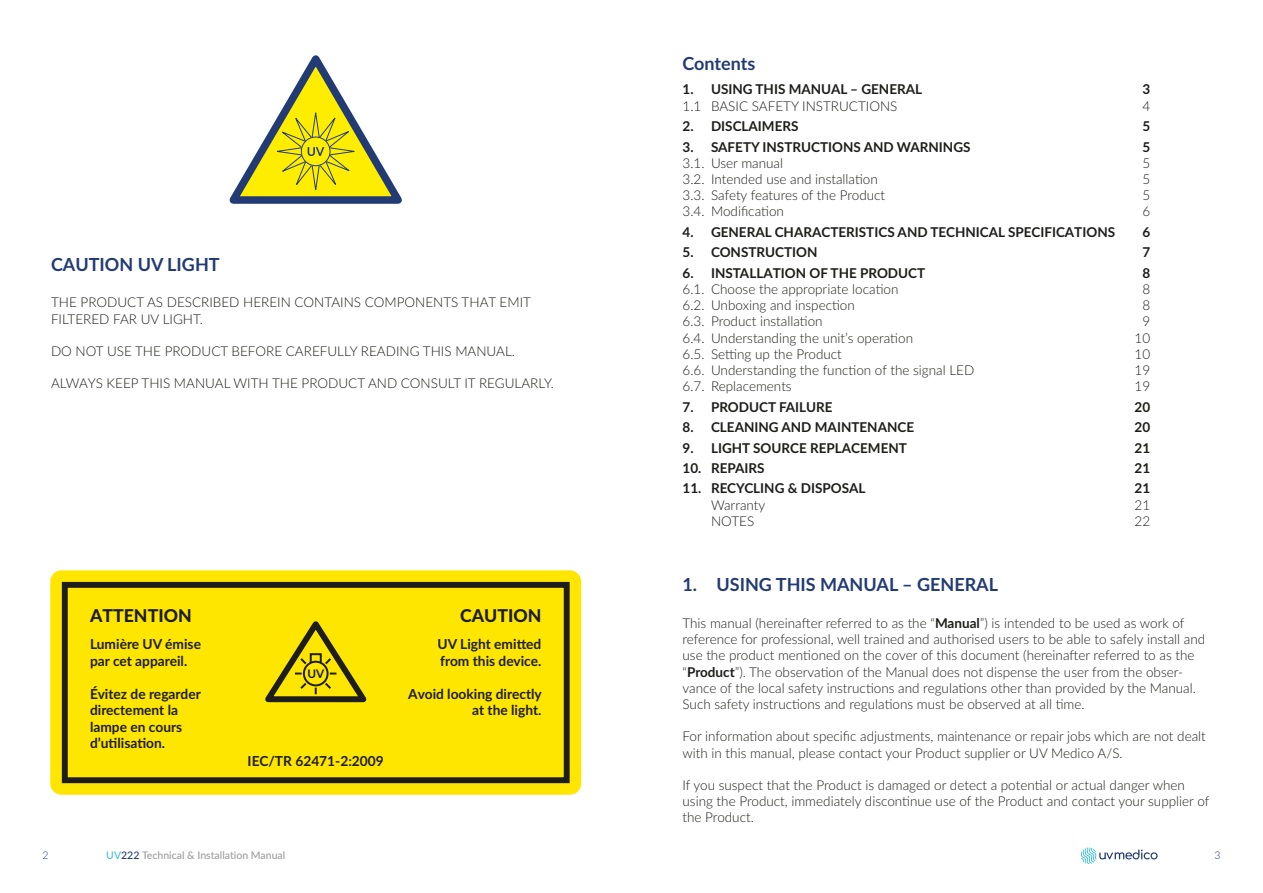
<style>
.page{position:relative;width:1263px;height:893px;background:#fff}
.page>*{position:absolute;margin:0;border:0;box-sizing:border-box;transform-origin:0 0}
.Heading_Level_1{font:700 18px "Lato";color:#223b74}
.t1{font:800 17.7px "Lato";color:#1d1d1b}
.t2{font:700 13.8px/16.5px "Lato";color:#1d1d1b}
.Body{font:300 13.5px/16.2px "Lato";color:#1d1d1b}
.t3{font:700 13.5px "Lato";color:#1d1d1b}
.t4{font:700 11.85px "Lato";color:#1d1d1b}
.t5{font:500 10.5px "Lato";color:#9d9d9d}
.t6{font:300 10.5px "Lato";color:#223b74}
.s1{font-weight:700}
.s2{color:#42bedb}
.s3{color:#223b74}
</style>
<div class="page">
<svg style="left:1081px;top:847px;width:76px;height:17px"></svg>
<svg style="left:230px;top:55px;width:172px;height:149px"></svg>
<div style="left:53px;top:573px;width:525px;height:219px;background:#ffe600"></div>
<svg style="left:59px;top:579px;width:514px;height:207px;background:#ebd402"></svg>
<svg style="left:257px;top:616px;width:117px;height:89px;background:#d5c104"></svg>
<div style="left:50px;top:570px;width:531px;height:225px;border:2px solid #ffe600;border-radius:11px"></div>
<p class="Heading_Level_1" style="left:51px;top:251px;width:170px">CAUTION UV LIGHT</p>
<p class="Body" style="left:51px;top:294px;width:481px">THE PRODUCT AS DESCRIBED HEREIN CONTAINS COMPONENTS THAT EMIT<br>FILTERED FAR UV LIGHT.</p>
<p class="Body" style="left:51px;top:342px;width:465px">DO NOT USE THE PRODUCT BEFORE CAREFULLY READING THIS MANUAL.</p>
<p class="Body" style="left:51px;top:375px;width:504px">ALWAYS KEEP THIS MANUAL WITH THE PRODUCT AND CONSULT IT REGULARLY.</p>
<p class="t1" style="left:90px;top:602px;width:103px">ATTENTION</p>
<p class="t2" style="left:90px;top:635px;width:112px">Lumière UV émise par cet appareil.</p>
<p class="t2" style="left:90px;top:685px;width:112px">Évitez de regarder directement la lampe en cours d’utilisation.</p>
<p class="t4" style="left:307px;top:665px;width:18px">UV</p>
<p class="t2" style="left:248px;top:752px;width:138px">IEC/TR 62471-2:2009</p>
<p class="t1" style="left:460px;top:602px;width:83px">CAUTION</p>
<p class="t2" style="left:438px;top:635px;width:105px">UV Light emitted from this device.</p>
<p class="t2" style="left:408px;top:685px;width:135px;text-align:right">Avoid looking directly at the light.</p>
<p class="Heading_Level_1" style="left:682px;top:50px;width:74px">Contents</p>
<p class="t3" style="left:682px;top:80px;width:241px">1. USING THIS MANUAL – GENERAL</p>
<p class="t3" style="left:1142px;top:80px;width:9px">3</p>
<p class="Body" style="left:682px;top:97px;width:216px">1.1 BASIC SAFETY INSTRUCTIONS</p>
<p class="Body" style="left:1142px;top:97px;width:9px">4</p>
<p class="t3" style="left:682px;top:116px;width:118px">2. DISCLAIMERS</p>
<p class="t3" style="left:1142px;top:116px;width:9px">5</p>
<p class="t3" style="left:682px;top:137px;width:289px">3. SAFETY INSTRUCTIONS AND WARNINGS</p>
<p class="t3" style="left:1142px;top:137px;width:9px">5</p>
<p class="Body" style="left:682px;top:154px;width:102px">3.1. User manual</p>
<p class="Body" style="left:1142px;top:154px;width:9px">5</p>
<p class="Body" style="left:682px;top:171px;width:197px">3.2. Intended use and installation</p>
<p class="Body" style="left:1142px;top:171px;width:9px">5</p>
<p class="Body" style="left:682px;top:187px;width:204px">3.3. Safety features of the Product</p>
<p class="Body" style="left:1142px;top:187px;width:9px">5</p>
<p class="Body" style="left:682px;top:203px;width:103px">3.4. Modification</p>
<p class="Body" style="left:1142px;top:203px;width:9px">6</p>
<p class="t3" style="left:682px;top:222px;width:434px">4. GENERAL CHARACTERISTICS AND TECHNICAL SPECIFICATIONS</p>
<p class="t3" style="left:1142px;top:222px;width:9px">6</p>
<p class="t3" style="left:682px;top:242px;width:136px">5. CONSTRUCTION</p>
<p class="t3" style="left:1142px;top:242px;width:9px">7</p>
<p class="t3" style="left:682px;top:263px;width:244px">6. INSTALLATION OF THE PRODUCT</p>
<p class="t3" style="left:1142px;top:263px;width:9px">8</p>
<p class="Body" style="left:682px;top:280px;width:217px">6.1. Choose the appropriate location</p>
<p class="Body" style="left:1142px;top:280px;width:9px">8</p>
<p class="Body" style="left:682px;top:297px;width:174px">6.2. Unboxing and inspection</p>
<p class="Body" style="left:1142px;top:297px;width:9px">8</p>
<p class="Body" style="left:682px;top:313px;width:142px">6.3. Product installation</p>
<p class="Body" style="left:1142px;top:313px;width:9px">9</p>
<p class="Body" style="left:682px;top:329px;width:232px">6.4. Understanding the unit’s operation</p>
<p class="Body" style="left:1135px;top:329px;width:17px">10</p>
<p class="Body" style="left:682px;top:345px;width:161px">6.5. Setting up the Product</p>
<p class="Body" style="left:1135px;top:345px;width:17px">10</p>
<p class="Body" style="left:682px;top:361px;width:293px">6.6. Understanding the function of the signal LED</p>
<p class="Body" style="left:1135px;top:361px;width:17px">19</p>
<p class="Body" style="left:682px;top:378px;width:111px">6.7. Replacements</p>
<p class="Body" style="left:1135px;top:378px;width:17px">19</p>
<p class="t3" style="left:682px;top:397px;width:151px">7. PRODUCT FAILURE</p>
<p class="t3" style="left:1135px;top:397px;width:17px">20</p>
<p class="t3" style="left:682px;top:417px;width:233px">8. CLEANING AND MAINTENANCE</p>
<p class="t3" style="left:1135px;top:417px;width:17px">20</p>
<p class="t3" style="left:682px;top:438px;width:226px">9. LIGHT SOURCE REPLACEMENT</p>
<p class="t3" style="left:1135px;top:438px;width:17px">21</p>
<p class="t3" style="left:682px;top:458px;width:84px">10. REPAIRS</p>
<p class="t3" style="left:1135px;top:458px;width:17px">21</p>
<p class="t3" style="left:682px;top:479px;width:184px">11. RECYCLING &amp; DISPOSAL</p>
<p class="t3" style="left:1135px;top:479px;width:17px">21</p>
<p class="Body" style="left:711px;top:496px;width:56px">Warranty</p>
<p class="Body" style="left:1134px;top:496px;width:17px">21</p>
<p class="Body" style="left:711px;top:512px;width:45px">NOTES</p>
<p class="Body" style="left:1135px;top:512px;width:17px">22</p>
<p class="Heading_Level_1" style="left:682px;top:571px;width:317px">1. USING THIS MANUAL – GENERAL</p>
<p class="Body" style="left:682px;top:614px;width:524px">This manual (hereinafter referred to as the “<span class="s1">Manual</span>”) is intended to be used as work of reference for professional, well trained and authorised users to be able to safely install and use the product mentioned on the cover of this document (hereinafter referred to as the “<span class="s1">Product</span>”). The observation of the Manual does not dispense the user from the obser&shy;vance of the local safety instructions and regulations other than provided by the Manual.<br>Such safety instructions and regulations must be observed at all time.</p>
<p class="Body" style="left:682px;top:728px;width:525px">For information about specific adjustments, maintenance or repair jobs which are not dealt with in this manual, please contact your Product supplier or UV Medico A/S.</p>
<p class="Body" style="left:682px;top:776px;width:528px">If you suspect that the Product is damaged or detect a potential or actual danger when using the Product, immediately discontinue use of the Product and contact your supplier of the Product.</p>
<p class="t6" style="left:43px;top:848px;width:8px">2</p>
<p class="t5" style="left:106px;top:847px;width:180px"><span class="s2">UV</span><span class="s3">222</span> Technical &amp; Installation Manual</p>
<p class="t6" style="left:1214px;top:848px;width:8px">3</p>
</div>
